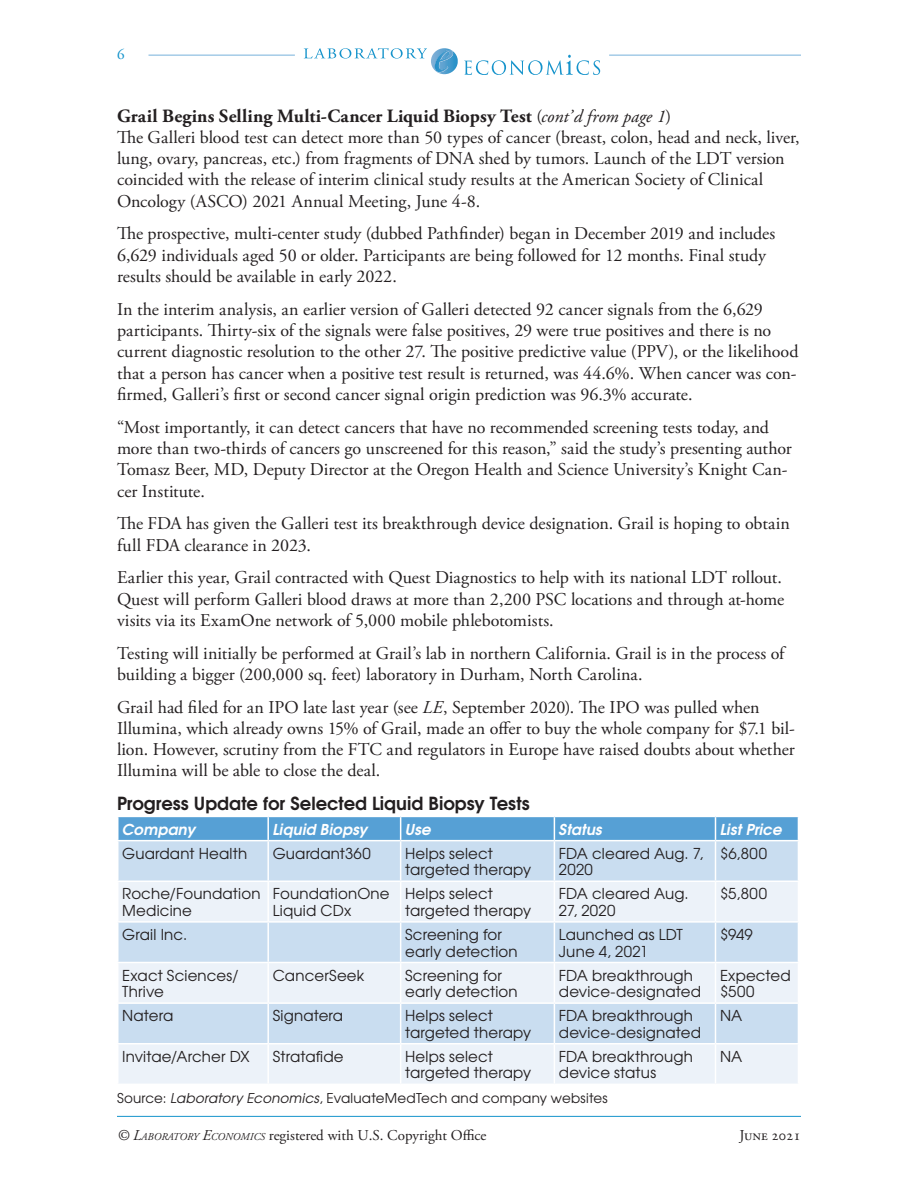
<style>
.page{position:relative;width:918px;height:1188px;background:#fff}
.page>*{position:absolute;margin:0;border:0;box-sizing:border-box;transform-origin:0 0}
.Table_Head{font:700 18.75px "Adobe Garamond Pro";letter-spacing:.01em;color:#231f20}
.Table_Head-2{font:18px/21.3px "Adobe Garamond Pro";color:#231f20}
.Table_Head-3{font:700 18px "Te X Gyre Adventor";color:#231f20}
.Table_Head-4{font:15px/16.5px "Te X Gyre Adventor";letter-spacing:.01em;color:#231f20}
.t1{font:15px "Adobe Garamond Pro";color:#231f20}
.Table_Head-5{font:italic 700 15px "Te X Gyre Adventor";letter-spacing:.01em;color:#fff}
.t2{font:15px "Adobe Garamond Pro";color:#1593cb}
.Table_Head-6{font:13.5px "Te X Gyre Adventor";letter-spacing:.015em;color:#231f20}
.s1{font-weight:400;font-size:18px}
.s2{font-weight:400;font-style:italic;font-size:18px}
.s3{font-style:italic}
.s4{font-style:italic;font-size:10.5px}
</style>
<div class="page">
<svg style="left:304px;top:48px;width:154px;height:26px"></svg>
<svg style="left:464px;top:55px;width:136px;height:20px"></svg>
<hr style="left:148px;top:55px;width:147px;height:1px;background:#76b1db">
<hr style="left:609px;top:55px;width:192px;height:1px;background:#76b1db">
<hr style="left:117px;top:1116px;width:684px;height:1px;background:#1593cb">
<div style="left:118px;top:841px;width:680px;height:40px;background:#c9ddf0"></div>
<svg style="left:118px;top:882px;width:680px;height:202px;background:#dee9f5"></svg>
<svg style="left:118px;top:816px;width:681px;height:24px;background:#60a6d7"></svg>
<hr style="left:267px;top:841px;width:2px;height:40px;background:#fff">
<hr style="left:400px;top:841px;width:1px;height:40px;background:#fff">
<hr style="left:554px;top:841px;width:1px;height:40px;background:#fff">
<hr style="left:715px;top:841px;width:1px;height:40px;background:#fff">
<hr style="left:267px;top:882px;width:2px;height:39px;background:#fff">
<hr style="left:400px;top:882px;width:1px;height:39px;background:#fff">
<hr style="left:554px;top:882px;width:1px;height:39px;background:#fff">
<hr style="left:715px;top:882px;width:1px;height:39px;background:#fff">
<hr style="left:117px;top:921px;width:151px;height:2px;background:#fff">
<hr style="left:268px;top:921px;width:133px;height:2px;background:#fff">
<hr style="left:267px;top:923px;width:2px;height:39px;background:#fff">
<hr style="left:401px;top:921px;width:153px;height:2px;background:#fff">
<hr style="left:400px;top:923px;width:1px;height:39px;background:#fff">
<hr style="left:554px;top:921px;width:162px;height:2px;background:#fff">
<hr style="left:554px;top:923px;width:1px;height:39px;background:#fff">
<hr style="left:716px;top:921px;width:83px;height:2px;background:#fff">
<hr style="left:715px;top:923px;width:1px;height:39px;background:#fff">
<hr style="left:117px;top:962px;width:151px;height:1px;background:#fff">
<hr style="left:268px;top:962px;width:133px;height:1px;background:#fff">
<hr style="left:267px;top:963px;width:2px;height:39px;background:#fff">
<hr style="left:401px;top:962px;width:153px;height:1px;background:#fff">
<hr style="left:400px;top:963px;width:1px;height:39px;background:#fff">
<hr style="left:554px;top:962px;width:162px;height:1px;background:#fff">
<hr style="left:554px;top:963px;width:1px;height:39px;background:#fff">
<hr style="left:716px;top:962px;width:83px;height:1px;background:#fff">
<hr style="left:715px;top:963px;width:1px;height:39px;background:#fff">
<hr style="left:117px;top:1002px;width:151px;height:2px;background:#fff">
<hr style="left:268px;top:1002px;width:133px;height:2px;background:#fff">
<hr style="left:267px;top:1004px;width:2px;height:39px;background:#fff">
<hr style="left:401px;top:1002px;width:153px;height:2px;background:#fff">
<hr style="left:400px;top:1004px;width:1px;height:39px;background:#fff">
<hr style="left:554px;top:1002px;width:162px;height:2px;background:#fff">
<hr style="left:554px;top:1004px;width:1px;height:39px;background:#fff">
<hr style="left:716px;top:1002px;width:83px;height:2px;background:#fff">
<hr style="left:715px;top:1004px;width:1px;height:39px;background:#fff">
<hr style="left:117px;top:1043px;width:151px;height:1px;background:#fff">
<hr style="left:268px;top:1043px;width:133px;height:1px;background:#fff">
<hr style="left:267px;top:1044px;width:2px;height:40px;background:#fff">
<hr style="left:401px;top:1043px;width:153px;height:1px;background:#fff">
<hr style="left:400px;top:1044px;width:1px;height:40px;background:#fff">
<hr style="left:554px;top:1043px;width:162px;height:1px;background:#fff">
<hr style="left:554px;top:1044px;width:1px;height:40px;background:#fff">
<hr style="left:716px;top:1043px;width:83px;height:1px;background:#fff">
<hr style="left:715px;top:1044px;width:1px;height:40px;background:#fff">
<p class="t2" style="left:117px;top:45px;width:9px">6</p>
<p class="Table_Head" style="left:117px;top:105px;width:556px">Grail Begins Selling Multi-Cancer Liquid Biopsy Test <span class="s1">(</span><span class="s2">cont’d from page 1</span><span class="s1">)</span></p>
<p class="Table_Head-2" style="left:117px;top:127px;width:684px">The Galleri blood test can detect more than 50 types of cancer (breast, colon, head and neck, liver, lung, ovary, pancreas, etc.) from fragments of DNA shed by tumors. Launch of the LDT version coincided with the release of interim clinical study results at the American Society of Clinical Oncology (ASCO) 2021 Annual Meeting, June 4-8.</p>
<p class="Table_Head-2" style="left:117px;top:224px;width:660px">The prospective, multi-center study (dubbed Pathfinder) began in December 2019 and includes<br>6,629 individuals aged 50 or older. Participants are being followed for 12 months. Final study results should be available in early 2022.</p>
<p class="Table_Head-2" style="left:117px;top:299px;width:683px">In the interim analysis, an earlier version of Galleri detected 92 cancer signals from the 6,629 participants. Thirty-six of the signals were false positives, 29 were true positives and there is no current diagnostic resolution to the other 27. The positive predictive value (PPV), or the likelihood that a person has cancer when a positive test result is returned, was 44.6%. When cancer was con&shy;firmed, Galleri’s first or second cancer signal origin prediction was 96.3% accurate.</p>
<p class="Table_Head-2" style="left:117px;top:417px;width:676px">“Most importantly, it can detect cancers that have no recommended screening tests today, and more than two-thirds of cancers go unscreened for this reason,” said the study’s presenting author Tomasz Beer, MD, Deputy Director at the Oregon Health and Science University’s Knight Can&shy;cer Institute.</p>
<p class="Table_Head-2" style="left:117px;top:514px;width:674px">The FDA has given the Galleri test its breakthrough device designation. Grail is hoping to obtain full FDA clearance in 2023.</p>
<p class="Table_Head-2" style="left:117px;top:568px;width:669px">Earlier this year, Grail contracted with Quest Diagnostics to help with its national LDT rollout.<br>Quest will perform Galleri blood draws at more than 2,200 PSC locations and through at-home visits via its ExamOne network of 5,000 mobile phlebotomists.</p>
<p class="Table_Head-2" style="left:117px;top:643px;width:669px">Testing will initially be performed at Grail’s lab in northern California. Grail is in the process of building a bigger (200,000 sq. feet) laboratory in Durham, North Carolina.</p>
<p class="Table_Head-2" style="left:117px;top:697px;width:680px">Grail had filed for an IPO late last year (see <span class="s3">LE</span>, September 2020). The IPO was pulled when Illumina, which already owns 15% of Grail, made an offer to buy the whole company for $7.1 bil&shy;lion. However, scrutiny from the FTC and regulators in Europe have raised doubts about whether Illumina will be able to close the deal.</p>
<p class="Table_Head-3" style="left:117px;top:787px;width:414px">Progress Update for Selected Liquid Biopsy Tests</p>
<p class="Table_Head-5" style="left:122px;top:816px;width:75px">Company</p>
<p class="Table_Head-5" style="left:273px;top:816px;width:97px">Liquid Biopsy</p>
<p class="Table_Head-5" style="left:405px;top:816px;width:28px">Use</p>
<p class="Table_Head-5" style="left:559px;top:816px;width:45px">Status</p>
<p class="Table_Head-5" style="left:720px;top:816px;width:64px">List Price</p>
<p class="Table_Head-4" style="left:122px;top:844px;width:126px">Guardant Health</p>
<p class="Table_Head-4" style="left:273px;top:844px;width:99px">Guardant360</p>
<p class="Table_Head-4" style="left:405px;top:844px;width:128px">Helps select targeted therapy</p>
<p class="Table_Head-4" style="left:559px;top:844px;width:146px">FDA cleared Aug. 7,<br>2020</p>
<p class="Table_Head-4" style="left:720px;top:844px;width:49px">$6,800</p>
<p class="Table_Head-4" style="left:122px;top:885px;width:140px">Roche/Foundation<br>Medicine</p>
<p class="Table_Head-4" style="left:273px;top:885px;width:118px">FoundationOne<br>Liquid CDx</p>
<p class="Table_Head-4" style="left:405px;top:885px;width:128px">Helps select targeted therapy</p>
<p class="Table_Head-4" style="left:559px;top:885px;width:131px">FDA cleared Aug.<br>27, 2020</p>
<p class="Table_Head-4" style="left:720px;top:885px;width:49px">$5,800</p>
<p class="Table_Head-4" style="left:122px;top:925px;width:67px">Grail Inc.</p>
<p class="Table_Head-4" style="left:405px;top:925px;width:114px">Screening for early detection</p>
<p class="Table_Head-4" style="left:559px;top:925px;width:126px">Launched as LDT<br>June 4, 2021</p>
<p class="Table_Head-4" style="left:720px;top:925px;width:34px">$949</p>
<p class="Table_Head-4" style="left:122px;top:966px;width:118px">Exact Sciences/<br>Thrive</p>
<p class="Table_Head-4" style="left:273px;top:966px;width:93px">CancerSeek</p>
<p class="Table_Head-4" style="left:405px;top:966px;width:114px">Screening for early detection</p>
<p class="Table_Head-4" style="left:559px;top:966px;width:144px">FDA breakthrough device-designated</p>
<p class="Table_Head-4" style="left:720px;top:966px;width:72px">Expected $500</p>
<p class="Table_Head-4" style="left:122px;top:1007px;width:53px">Natera</p>
<p class="Table_Head-4" style="left:273px;top:1007px;width:72px">Signatera</p>
<p class="Table_Head-4" style="left:405px;top:1007px;width:128px">Helps select targeted therapy</p>
<p class="Table_Head-4" style="left:559px;top:1007px;width:144px">FDA breakthrough device-designated</p>
<p class="Table_Head-4" style="left:720px;top:1007px;width:24px">NA</p>
<p class="Table_Head-4" style="left:122px;top:1047px;width:129px">Invitae/Archer DX</p>
<p class="Table_Head-4" style="left:273px;top:1047px;width:72px">Stratafide</p>
<p class="Table_Head-4" style="left:405px;top:1047px;width:128px">Helps select targeted therapy</p>
<p class="Table_Head-4" style="left:559px;top:1047px;width:136px">FDA breakthrough device status</p>
<p class="Table_Head-4" style="left:720px;top:1047px;width:24px">NA</p>
<p class="Table_Head-6" style="left:117px;top:1087px;width:492px">Source: <span class="s3">Laboratory Economics</span>, EvaluateMedTech and company websites</p>
<p class="t1" style="left:117px;top:1127px;width:371px"><span class="s3">© L</span><span class="s4">ABORATORY</span> <span class="s3">E</span><span class="s4">CONOMICS</span> registered with U.S. Copyright Office</p>
<p class="t1" style="left:739px;top:1127px;width:63px">June 2021</p>
</div>
